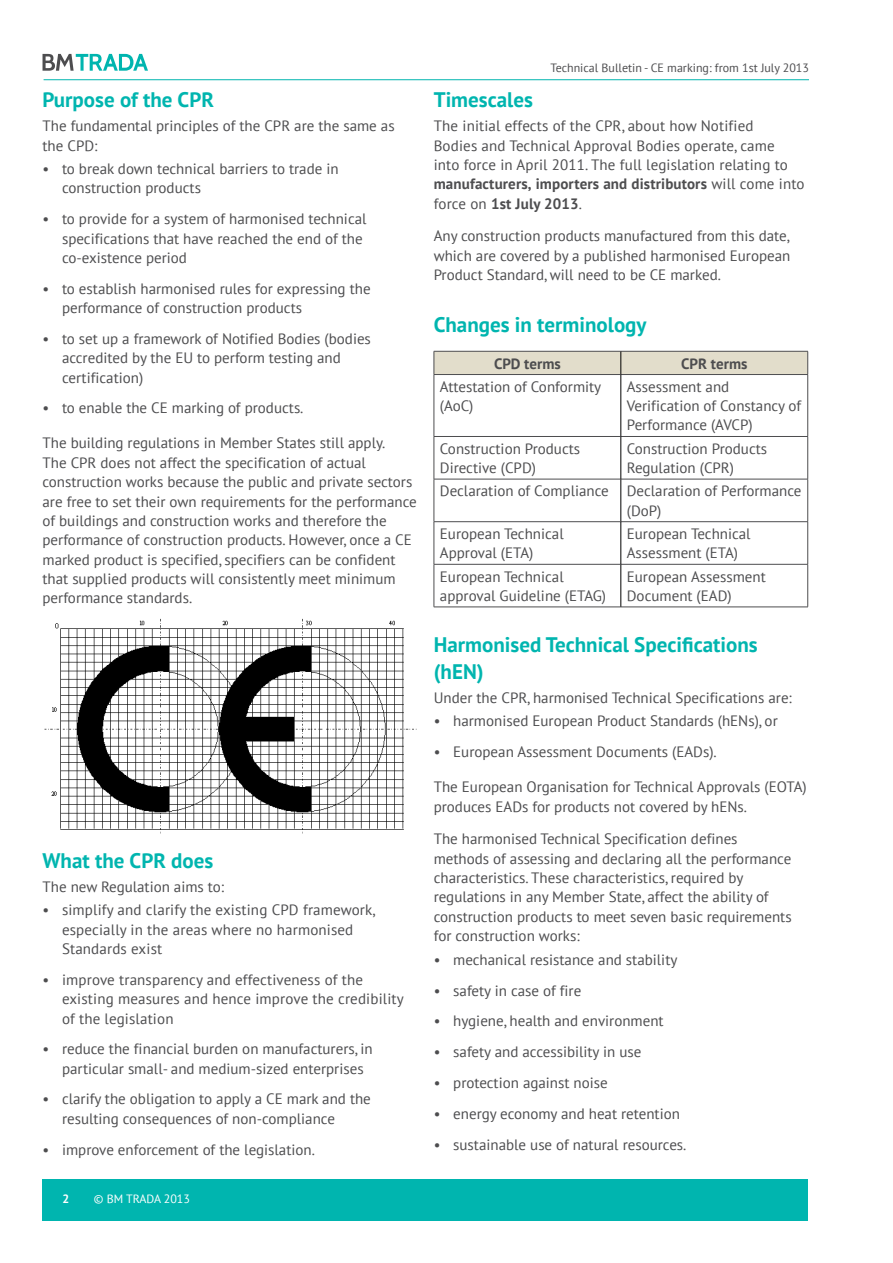
<style>
.page{position:relative;width:893px;height:1263px;background:#fff}
.page>*{position:absolute;margin:0;border:0;box-sizing:border-box;transform-origin:0 0}
.t1{font:700 21px/27px "PT Sans";color:#00b5af}
.t2{font:15px/19.4px "PT Sans";color:#4d4d4f}
.t3{font:700 15px "PT Sans";color:#4d4d4f}
.t4{font:12px "PT Sans";color:#4d4d4f}
.t5{font:12px "PT Sans";color:#fff}
.t6{font:700 12px "PT Sans";color:#fff}
.s1{font-weight:700}
</style>
<div class="page">
<svg style="left:43px;top:54px;width:105px;height:17px"></svg>
<hr style="left:44px;top:79px;width:765px;height:1px;background:#00b5af">
<div style="left:43px;top:1179px;width:765px;height:41px;background:#00b5af"></div>
<hr style="left:434px;top:374px;width:187px;height:1px;background:#4d4d4f">
<hr style="left:434px;top:375px;width:1px;height:61px;background:#4d4d4f">
<hr style="left:621px;top:374px;width:187px;height:1px;background:#4d4d4f">
<hr style="left:807px;top:375px;width:1px;height:61px;background:#4d4d4f">
<hr style="left:434px;top:436px;width:187px;height:1px;background:#4d4d4f">
<hr style="left:434px;top:437px;width:1px;height:42px;background:#4d4d4f">
<hr style="left:621px;top:436px;width:187px;height:1px;background:#4d4d4f">
<hr style="left:807px;top:437px;width:1px;height:42px;background:#4d4d4f">
<hr style="left:434px;top:479px;width:187px;height:1px;background:#4d4d4f">
<hr style="left:434px;top:479px;width:1px;height:42px;background:#4d4d4f">
<hr style="left:621px;top:479px;width:187px;height:1px;background:#4d4d4f">
<hr style="left:807px;top:479px;width:1px;height:42px;background:#4d4d4f">
<hr style="left:434px;top:521px;width:187px;height:1px;background:#4d4d4f">
<hr style="left:434px;top:522px;width:1px;height:42px;background:#4d4d4f">
<hr style="left:621px;top:521px;width:187px;height:1px;background:#4d4d4f">
<hr style="left:807px;top:522px;width:1px;height:42px;background:#4d4d4f">
<hr style="left:434px;top:564px;width:187px;height:1px;background:#4d4d4f">
<hr style="left:434px;top:564px;width:1px;height:43px;background:#4d4d4f">
<hr style="left:621px;top:564px;width:187px;height:1px;background:#4d4d4f">
<hr style="left:807px;top:564px;width:1px;height:43px;background:#4d4d4f">
<hr style="left:434px;top:607px;width:187px;height:1px;background:#4d4d4f">
<hr style="left:621px;top:607px;width:187px;height:1px;background:#4d4d4f">
<div style="left:434px;top:351px;width:374px;height:23px;background:#e2ddcb"></div>
<hr style="left:621px;top:375px;width:1px;height:61px;background:#000">
<hr style="left:621px;top:437px;width:1px;height:42px;background:#000">
<hr style="left:621px;top:479px;width:1px;height:42px;background:#000">
<hr style="left:621px;top:522px;width:1px;height:42px;background:#000">
<hr style="left:621px;top:564px;width:1px;height:43px;background:#000">
<img style="left:44px;top:618px;width:373px;height:215px">
<h1 class="t1" style="left:43px;top:86px;width:173px">Purpose of the CPR</h1>
<p class="t2" style="left:43px;top:116px;width:354px">The fundamental principles of the CPR are the same as the CPD:</p>
<p class="t2" style="left:62px;top:159px;width:278px;text-indent:-20px">• to break down technical barriers to trade in construction products</p>
<p class="t2" style="left:62px;top:209px;width:306px;text-indent:-20px">• to provide for a system of harmonised technical specifications that have reached the end of the co-existence period</p>
<p class="t2" style="left:62px;top:278px;width:310px;text-indent:-20px">• to establish harmonised rules for expressing the performance of construction products</p>
<p class="t2" style="left:62px;top:329px;width:310px;text-indent:-20px">• to set up a framework of Notified Bodies (bodies accredited by the EU to perform testing and certification)</p>
<p class="t2" style="left:43px;top:398px;width:262px">• to enable the CE marking of products.</p>
<p class="t2" style="left:43px;top:433px;width:376px">The building regulations in Member States still apply.<br>The CPR does not affect the specification of actual construction works because the public and private sectors are free to set their own requirements for the performance of buildings and construction works and therefore the performance of construction products. However, once a CE marked product is specified, specifiers can be confident that supplied products will consistently meet minimum performance standards.</p>
<h1 class="t1" style="left:43px;top:846px;width:172px">What the CPR does</h1>
<p class="t2" style="left:43px;top:876px;width:183px">The new Regulation aims to:</p>
<p class="t2" style="left:62px;top:900px;width:315px;text-indent:-19px">• simplify and clarify the existing CPD framework, especially in the areas where no harmonised<br>Standards exist</p>
<p class="t2" style="left:62px;top:969px;width:343px;text-indent:-19px">• improve transparency and effectiveness of the existing measures and hence improve the credibility of the legislation</p>
<p class="t2" style="left:62px;top:1039px;width:312px;text-indent:-19px">• reduce the financial burden on manufacturers, in particular small- and medium-sized enterprises</p>
<p class="t2" style="left:62px;top:1089px;width:310px;text-indent:-19px">• clarify the obligation to apply a CE mark and the resulting consequences of non-compliance</p>
<p class="t2" style="left:43px;top:1139px;width:274px">• improve enforcement of the legislation.</p>
<p class="t6" style="left:62px;top:1191px;width:8px">2</p>
<p class="t5" style="left:94px;top:1191px;width:98px">© BM TRADA 2013</p>
<p class="t4" style="left:551px;top:61px;width:260px">Technical Bulletin - CE marking: from 1st July 2013</p>
<h1 class="t1" style="left:434px;top:86px;width:101px">Timescales</h1>
<p class="t2" style="left:434px;top:116px;width:372px">The initial effects of the CPR, about how Notified<br>Bodies and Technical Approval Bodies operate, came<br>into force in April 2011. The full legislation relating to <span class="s1">manufacturers, importers and distributors</span> will come into force on <span class="s1">1st July 2013</span>.</p>
<p class="t2" style="left:434px;top:226px;width:358px;text-align:justify">Any construction products manufactured from this date, which are covered by a published harmonised European Product Standard, will need to be CE marked.</p>
<h1 class="t1" style="left:434px;top:311px;width:214px">Changes in terminology</h1>
<p class="t3" style="left:494px;top:353px;width:68px">CPD terms</p>
<p class="t3" style="left:681px;top:353px;width:68px">CPR terms</p>
<p class="t2" style="left:440px;top:376px;width:163px">Attestation of Conformity (AoC)</p>
<p class="t2" style="left:627px;top:376px;width:176px">Assessment and<br>Verification of Constancy of<br>Performance (AVCP)</p>
<p class="t2" style="left:440px;top:438px;width:142px">Construction Products<br>Directive (CPD)</p>
<p class="t2" style="left:627px;top:438px;width:142px">Construction Products<br>Regulation (CPR)</p>
<p class="t2" style="left:627px;top:481px;width:176px;text-indent:-187px">Declaration of Compliance Declaration of Performance (DoP)</p>
<p class="t2" style="left:440px;top:524px;width:125px">European Technical<br>Approval (ETA)</p>
<p class="t2" style="left:627px;top:524px;width:125px">European Technical<br>Assessment (ETA)</p>
<p class="t2" style="left:440px;top:566px;width:168px">European Technical approval Guideline (ETAG)</p>
<p class="t2" style="left:627px;top:566px;width:140px">European Assessment<br>Document (EAD)</p>
<h1 class="t1" style="left:434px;top:630px;width:326px">Harmonised Technical Specifications (hEN)</h1>
<p class="t2" style="left:434px;top:687px;width:360px">Under the CPR, harmonised Technical Specifications are:</p>
<p class="t2" style="left:434px;top:711px;width:346px">• harmonised European Product Standards (hENs), or</p>
<p class="t2" style="left:434px;top:742px;width:285px">• European Assessment Documents (EADs).</p>
<p class="t2" style="left:434px;top:777px;width:374px">The European Organisation for Technical Approvals (EOTA) produces EADs for products not covered by hENs.</p>
<p class="t2" style="left:434px;top:829px;width:359px">The harmonised Technical Specification defines methods of assessing and declaring all the performance characteristics. These characteristics, required by regulations in any Member State, affect the ability of construction products to meet seven basic requirements for construction works:</p>
<p class="t2" style="left:434px;top:949px;width:245px">• mechanical resistance and stability</p>
<p class="t2" style="left:434px;top:980px;width:149px">• safety in case of fire</p>
<p class="t2" style="left:434px;top:1011px;width:231px">• hygiene, health and environment</p>
<p class="t2" style="left:434px;top:1042px;width:209px">• safety and accessibility in use</p>
<p class="t2" style="left:434px;top:1073px;width:176px">• protection against noise</p>
<p class="t2" style="left:434px;top:1103px;width:248px">• energy economy and heat retention</p>
<p class="t2" style="left:434px;top:1134px;width:254px">• sustainable use of natural resources.</p>
</div>
